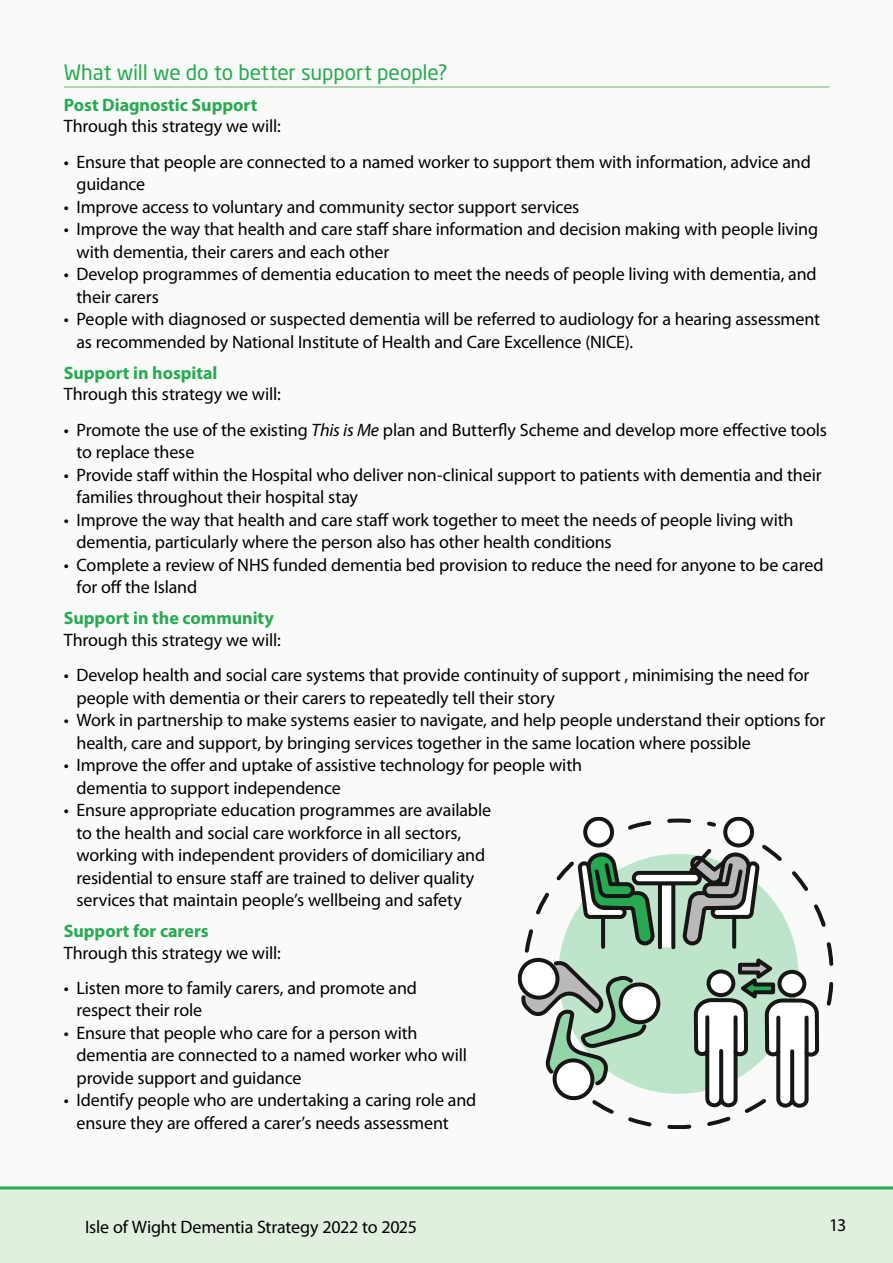
<style>
.page{position:relative;width:893px;height:1263px;background:#f8fbf8}
.page>*{position:absolute;margin:0;border:0;box-sizing:border-box;transform-origin:0 0}
.t1{font:21px "Neo Sans Std";letter-spacing:-.005em;color:#29a951}
.t2{font:18px/22.5px "Myriad Pro";letter-spacing:-.01em;color:#000}
.t3{font:700 18px "Myriad Pro";color:#29a951}
.s1{font-style:italic}
</style>
<div class="page">
<div style="left:0;top:1187px;width:893px;height:76px;background:#e1efdf"></div>
<hr style="left:0;top:1186px;width:893px;height:3px;background:#29a951">
<svg style="left:628px;top:818px;width:88px;height:12px"></svg>
<div style="left:585px;top:819px;width:27px;height:26px;background:#fff;border-radius:50%"></div>
<div style="left:583px;top:817px;width:31px;height:30px;border:4px solid #181614;border-radius:50%"></div>
<div style="left:725px;top:819px;width:27px;height:26px;background:#fff;border-radius:50%"></div>
<div style="left:723px;top:817px;width:31px;height:30px;border:4px solid #181614;border-radius:50%"></div>
<svg style="left:518px;top:841px;width:316px;height:288px"></svg>
<hr style="left:64px;top:86px;width:765px;height:2px;background:#9acb97">
<p class="t1" style="left:64px;top:59px;width:385px">What will we do to better support people?</p>
<p class="t3" style="left:64px;top:93px;width:195px">Post Diagnostic Support</p>
<p class="t2" style="left:64px;top:115px;width:218px">Through this strategy we will:</p>
<p class="t2" style="left:77px;top:150px;width:736px;text-indent:-13px">• Ensure that people are connected to a named worker to support them with information, advice and guidance</p>
<p class="t2" style="left:64px;top:195px;width:517px">• Improve access to voluntary and community sector support services</p>
<p class="t2" style="left:77px;top:218px;width:743px;text-indent:-13px">• Improve the way that health and care staff share information and decision making with people living with dementia, their carers and each other</p>
<p class="t2" style="left:77px;top:263px;width:742px;text-indent:-13px">• Develop programmes of dementia education to meet the needs of people living with dementia, and their carers</p>
<p class="t2" style="left:77px;top:308px;width:745px;text-indent:-13px">• People with diagnosed or suspected dementia will be referred to audiology for a hearing assessment as recommended by National Institute of Health and Care Excellence (NICE).</p>
<p class="t3" style="left:64px;top:361px;width:155px">Support in hospital</p>
<p class="t2" style="left:64px;top:383px;width:218px">Through this strategy we will:</p>
<p class="t2" style="left:77px;top:418px;width:752px;text-indent:-13px">• Promote the use of the existing <span class="s1">This is Me</span> plan and Butterfly Scheme and develop more effective tools to replace these</p>
<p class="t2" style="left:77px;top:463px;width:747px;text-indent:-13px">• Provide staff within the Hospital who deliver non-clinical support to patients with dementia and their families throughout their hospital stay</p>
<p class="t2" style="left:77px;top:508px;width:718px;text-indent:-13px">• Improve the way that health and care staff work together to meet the needs of people living with dementia, particularly where the person also has other health conditions</p>
<p class="t2" style="left:77px;top:553px;width:749px;text-indent:-13px">• Complete a review of NHS funded dementia bed provision to reduce the need for anyone to be cared for off the Island</p>
<p class="t3" style="left:64px;top:606px;width:212px">Support in the community</p>
<p class="t2" style="left:64px;top:628px;width:218px">Through this strategy we will:</p>
<p class="t2" style="left:77px;top:663px;width:734px;text-indent:-13px">• Develop health and social care systems that provide continuity of support , minimising the need for people with dementia or their carers to repeatedly tell their story</p>
<p class="t2" style="left:77px;top:708px;width:750px;text-indent:-13px">• Work in partnership to make systems easier to navigate, and help people understand their options for health, care and support, by bringing services together in the same location where possible</p>
<p class="t2" style="left:77px;top:753px;width:507px;text-indent:-13px">• Improve the offer and uptake of assistive technology for people with dementia to support independence</p>
<p class="t2" style="left:77px;top:798px;width:416px;text-indent:-13px">• Ensure appropriate education programmes are available to the health and social care workforce in all sectors, working with independent providers of domiciliary and residential to ensure staff are trained to deliver quality services that maintain people’s wellbeing and safety</p>
<p class="t3" style="left:64px;top:919px;width:146px">Support for carers</p>
<p class="t2" style="left:64px;top:941px;width:218px">Through this strategy we will:</p>
<p class="t2" style="left:77px;top:976px;width:342px;text-indent:-13px">• Listen more to family carers, and promote and respect their role</p>
<p class="t2" style="left:77px;top:1021px;width:392px;text-indent:-13px">• Ensure that people who care for a person with dementia are connected to a named worker who will provide support and guidance</p>
<p class="t2" style="left:77px;top:1089px;width:401px;text-indent:-13px">• Identify people who are undertaking a caring role and ensure they are offered a carer’s needs assessment</p>
<p class="t2" style="left:85px;top:1215px;width:334px">Isle of Wight Dementia Strategy 2022 to 2025</p>
<p class="t2" style="left:829px;top:1214px;width:19px">13</p>
</div>
